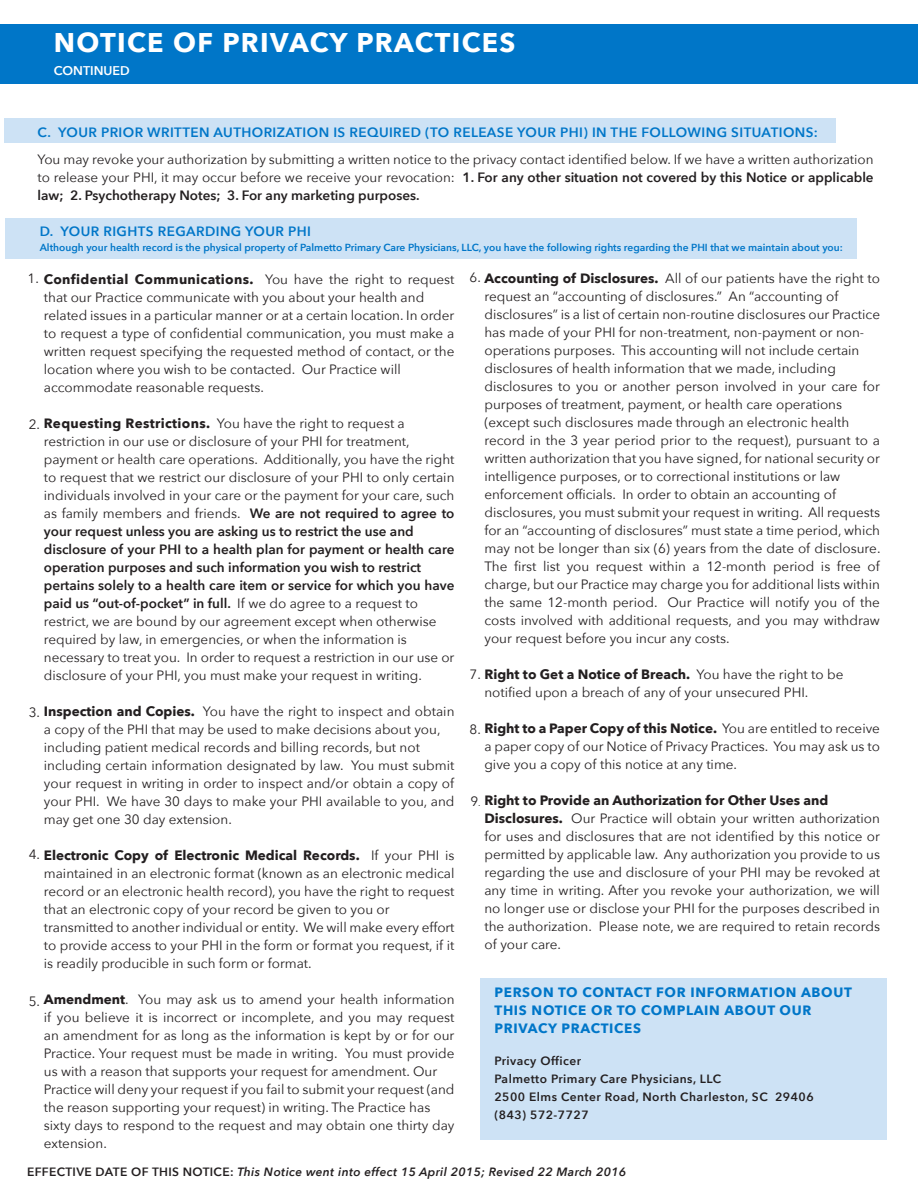
<style>
.page{position:relative;width:918px;height:1188px;background:#fff}
.page>*{position:absolute;margin:0;border:0;box-sizing:border-box;transform-origin:0 0}
.t1{font:700 27px "Avenir Next";letter-spacing:.05em;color:#fff}
.t2{font:13.5px/18px "Avenir Next";color:#231f20;text-align:justify}
.t3{font:600 13.5px/18px "Avenir Next";color:#231f20}
.t4{font:600 13.5px "Avenir Next";letter-spacing:.03em;color:#0076c8}
.t5{font:700 13.5px "Avenir Next";color:#231f20}
.t6{font:700 13.5px/18px "Avenir Next";letter-spacing:.05em;color:#0076c8}
.t7{font:600 12.6px "Avenir Next";color:#fff}
.t8{font:600 12px "Avenir Next";letter-spacing:.04em;color:#231f20}
.t9{font:italic 600 12px "Avenir Next";letter-spacing:.03em;color:#231f20}
.t10{font:600 10.2px "Avenir Next";color:#0076c8}
.s1{font-weight:600}
.s2{font-weight:700}
.s3{font-weight:400}
.s4{font-weight:400;font-size:9.45px}
.s5{font-style:normal}
</style>
<div class="page">
<div style="left:5px;top:218px;width:852px;height:41px;background:#cde2f5"></div>
<div style="left:481px;top:978px;width:406px;height:162px;background:#cde2f5"></div>
<div style="left:4px;top:118px;width:832px;height:25px;background:#cde2f5"></div>
<div style="left:0;top:25px;width:918px;height:59px;background:#0076c8"></div>
<p class="t1" style="left:54px;top:19px;width:463px">NOTICE OF PRIVACY PRACTICES</p>
<p class="t7" style="left:54px;top:60px;width:78px">CONTINUED</p>
<p class="t4" style="left:38px;top:121px;width:782px">C. YOUR PRIOR WRITTEN AUTHORIZATION IS REQUIRED (TO RELEASE YOUR PHI) IN THE FOLLOWING SITUATIONS:</p>
<p class="t2" style="left:38px;top:150px;width:838px">You may revoke your authorization by submitting a written notice to the privacy contact identified below. If we have a written authorization to release your PHI, it may occur before we receive your revocation: <span class="s1">1. For any other situation not covered by this Notice or applicable law; 2. Psychotherapy Notes; 3. For any marketing purposes.</span></p>
<p class="t4" style="left:40px;top:219px;width:273px">D. YOUR RIGHTS REGARDING YOUR PHI</p>
<p class="t10" style="left:40px;top:239px;width:805px">Although your health record is the physical property of Palmetto Primary Care Physicians, LLC, you have the following rights regarding the PHI that we maintain about you:</p>
<p class="t2" style="left:44px;top:270px;width:412px;text-indent:-16px">1. <span class="s2">Confidential Communications.</span> You have the right to request that our Practice communicate with you about your health and</p>
<p class="t2" style="left:44px;top:306px;width:412px">related issues in a particular manner or at a certain location. In order to request a type of confidential communication, you must make a written request specifying the requested method of contact, or the location where you wish to be contacted. Our Practice will</p>
<p class="t2" style="left:44px;top:378px;width:222px">accommodate reasonable requests.</p>
<p class="t2" style="left:29px;top:414px;width:378px">2. <span class="s2">Requesting Restrictions.</span> You have the right to request a</p>
<p class="t2" style="left:44px;top:432px;width:367px">restriction in our use or disclosure of your PHI for treatment,</p>
<p class="t2" style="left:44px;top:450px;width:412px">payment or health care operations. Additionally, you have the right to request that we restrict our disclosure of your PHI to only certain individuals involved in your care or the payment for your care, such as family members and friends. <span class="s1">We are not required to agree to your request unless you are asking us to restrict the use and</span></p>
<p class="t3" style="left:44px;top:540px;width:412px">disclosure of your PHI to a health plan for payment or health care operation purposes and such information you wish to restrict</p>
<p class="t3" style="left:44px;top:576px;width:412px">pertains solely to a health care item or service for which you have paid us “out-of-pocket” in full. <span class="s3">If we do agree to a request to</span></p>
<p class="t2" style="left:44px;top:612px;width:394px">restrict, we are bound by our agreement except when otherwise</p>
<p class="t2" style="left:44px;top:630px;width:365px">required by law, in emergencies, or when the information is</p>
<p class="t2" style="left:44px;top:648px;width:412px">necessary to treat you. In order to request a restriction in our use or disclosure of your PHI, you must make your request in writing.</p>
<p class="t2" style="left:29px;top:702px;width:427px;text-align:center">3. <span class="s2">Inspection and Copies.</span> You have the right to inspect and obtain a copy of the PHI that may be used to make decisions about you,</p>
<p class="t2" style="left:44px;top:738px;width:378px">including patient medical records and billing records, but not</p>
<p class="t2" style="left:44px;top:756px;width:412px">including certain information designated by law. You must submit your request in writing in order to inspect and/or obtain a copy of your PHI. We have 30 days to make your PHI available to you, and may get one 30 day extension.</p>
<p class="t2" style="left:44px;top:846px;width:412px"><span class="s2">Electronic Copy of Electronic Medical Records.</span> If your PHI is maintained in an electronic format (known as an electronic medical record or an electronic health record), you have the right to request that an electronic copy of your record be given to you or</p>
<p class="t2" style="left:44px;top:918px;width:412px">transmitted to another individual or entity. We will make every effort to provide access to your PHI in the form or format you request, if it is readily producible in such form or format.</p>
<p class="t2" style="left:44px;top:990px;width:412px"><span class="s2">Amendment</span>. You may ask us to amend your health information if you believe it is incorrect or incomplete, and you may request an amendment for as long as the information is kept by or for our Practice. Your request must be made in writing. You must provide us with a reason that supports your request for amendment. Our</p>
<p class="t2" style="left:44px;top:1080px;width:412px">Practice will deny your request if you fail to submit your request (and the reason supporting your request) in writing. The Practice has</p>
<p class="t2" style="left:44px;top:1116px;width:412px">sixty days to respond to the request and may obtain one thirty day extension.</p>
<p class="t2" style="left:484px;top:269px;width:397px;text-indent:-15px">6. <span class="s2">Accounting of Disclosures.</span> All of our patients have the right to request an “accounting of disclosures.” An “accounting of</p>
<p class="t2" style="left:484px;top:305px;width:397px">disclosures” is a list of certain non-routine disclosures our Practice has made of your PHI for non-treatment, non-payment or non-</p>
<p class="t2" style="left:484px;top:341px;width:377px">operations purposes. This accounting will not include certain</p>
<p class="t2" style="left:484px;top:359px;width:353px">disclosures of health information that we made, including</p>
<p class="t2" style="left:484px;top:377px;width:397px">disclosures to you or another person involved in your care for purposes of treatment, payment, or health care operations</p>
<p class="t2" style="left:484px;top:413px;width:366px">(except such disclosures made through an electronic health</p>
<p class="t2" style="left:484px;top:431px;width:397px">record in the 3 year period prior to the request), pursuant to a written authorization that you have signed, for national security or intelligence purposes, or to correctional institutions or law</p>
<p class="t2" style="left:484px;top:485px;width:353px">enforcement officials. In order to obtain an accounting of</p>
<p class="t2" style="left:484px;top:503px;width:398px">disclosures, you must submit your request in writing. All requests for an “accounting of disclosures” must state a time period, which may not be longer than six (6) years from the date of disclosure.<br>The first list you request within a 12-month period is free of charge, but our Practice may charge you for additional lists within the same 12-month period. Our Practice will notify you of the costs involved with additional requests, and you may withdraw your request before you incur any costs.</p>
<p class="t5" style="left:470px;top:662px;width:375px"><span class="s3">7.</span> Right to Get a Notice of Breach. <span class="s3">You have the right to be</span></p>
<p class="t2" style="left:484px;top:683px;width:325px">notified upon a breach of any of your unsecured PHI.</p>
<p class="t2" style="left:484px;top:719px;width:397px;text-indent:-15px">8. <span class="s2">Right to a Paper Copy of this Notice.</span> You are entitled to receive a paper copy of our Notice of Privacy Practices. You may ask us to give you a copy of this notice at any time.</p>
<p class="t5" style="left:470px;top:788px;width:359px"><span class="s3">9</span><span class="s4">.</span> Right to Provide an Authorization for Other Uses and</p>
<p class="t2" style="left:484px;top:809px;width:397px"><span class="s2">Disclosures.</span> Our Practice will obtain your written authorization for uses and disclosures that are not identified by this notice or permitted by applicable law. Any authorization you provide to us regarding the use and disclosure of your PHI may be revoked at any time in writing. After you revoke your authorization, we will no longer use or disclose your PHI for the purposes described in the authorization. Please note, we are required to retain records of your care.</p>
<p class="t6" style="left:494px;top:983px;width:359px">PERSON TO CONTACT FOR INFORMATION ABOUT<br>THIS NOTICE OR TO COMPLAIN ABOUT OUR</p>
<p class="t6" style="left:494px;top:1019px;width:148px">PRIVACY PRACTICES</p>
<p class="t8" style="left:494px;top:1050px;width:88px">Privacy Officer</p>
<p class="t8" style="left:494px;top:1068px;width:228px">Palmetto Primary Care Physicians, LLC</p>
<p class="t8" style="left:494px;top:1086px;width:321px">2500 Elms Center Road, North Charleston, SC 29406</p>
<p class="t8" style="left:494px;top:1104px;width:96px">(843) 572-7727</p>
<p class="t2" style="left:29px;top:845px;width:13px">4.</p>
<p class="t2" style="left:29px;top:992px;width:13px">5.</p>
<p class="t9" style="left:27px;top:1162px;width:601px"><span class="s5">EFFECTIVE DATE OF THIS NOTICE:</span> This Notice went into effect 15 April 2015; Revised 22 March 2016</p>
</div>
